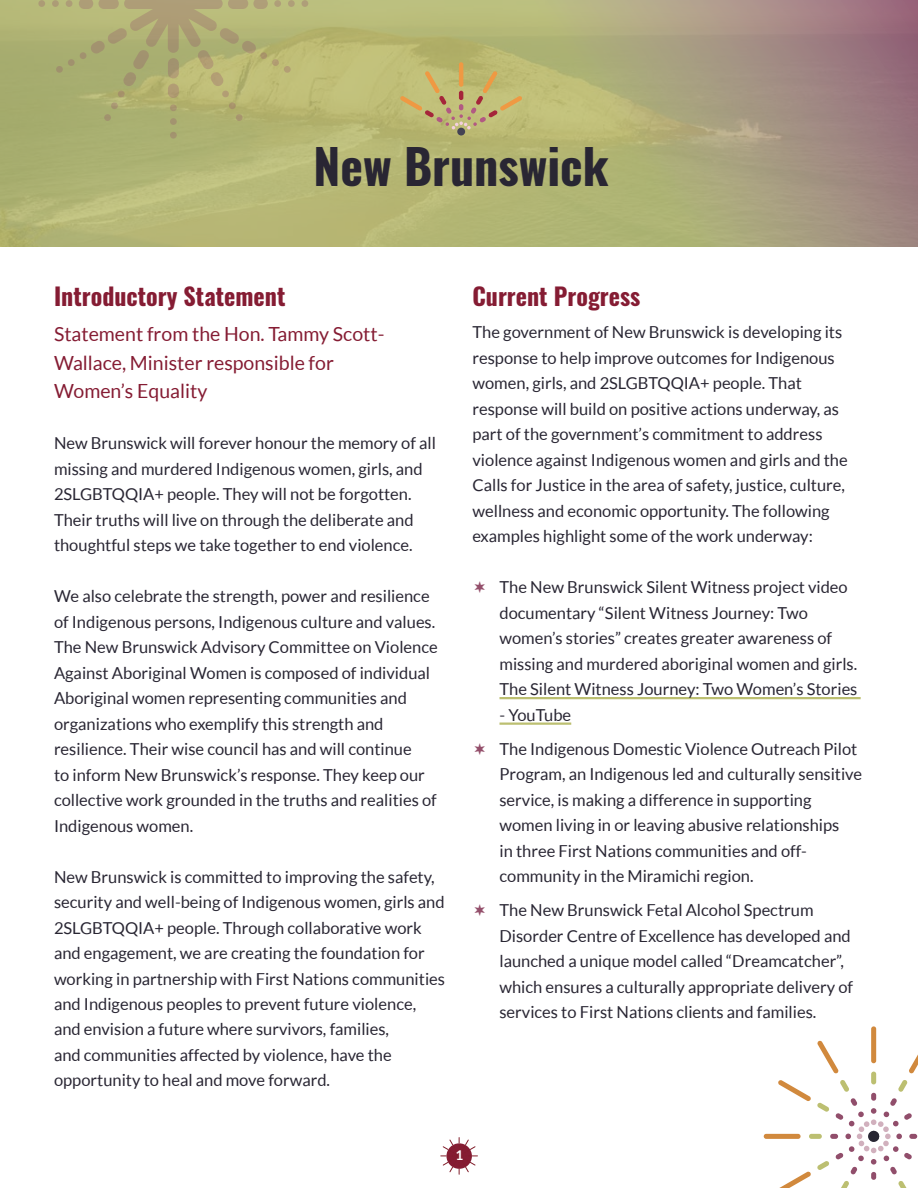
<style>
.page{position:relative;width:918px;height:1188px;background:#fff}
.page>*{position:absolute;margin:0;border:0;box-sizing:border-box;transform-origin:0 0}
.t1{font:700 48px "Oswald";color:#292633}
.t2{font:700 24px "Oswald";color:#851c33}
.t3{font:19.5px/28.5px "Lato";color:#851c33}
.t4{font:16.5px/25.5px "Lato";color:#292633}
.t5{font:700 13.5px "Lato";color:#fff}
</style>
<div class="page">
<svg style="left:0;top:0;width:918px;height:247px;background:#afaa78"></svg>
<svg style="left:388px;top:62px;width:134px;height:67px;background:#c0b572"></svg>
<div style="left:457px;top:128px;width:8px;height:8px;background:#444354;border-radius:50%"></div>
<hr style="left:500px;top:697px;width:361px;height:2px;background:#bcbf71">
<hr style="left:500px;top:723px;width:71px;height:2px;background:#bcbf71">
<svg style="left:841px;top:1181px;width:8px;height:7px"></svg>
<svg style="left:779px;top:1171px;width:32px;height:17px"></svg>
<svg style="left:817px;top:1161px;width:12px;height:9px"></svg>
<div style="left:764px;top:1134px;width:37px;height:5px;background:#d1893d;border-radius:3px"></div>
<div style="left:809px;top:1134px;width:13px;height:5px;background:#bcbf71;border-radius:3px"></div>
<div style="left:830px;top:1134px;width:8px;height:5px;background:#914e6b;border-radius:3px"></div>
<svg style="left:778px;top:1080px;width:33px;height:21px"></svg>
<svg style="left:817px;top:1102px;width:12px;height:10px"></svg>
<svg style="left:817px;top:1040px;width:22px;height:33px"></svg>
<svg style="left:840px;top:1080px;width:9px;height:12px"></svg>
<div style="left:871px;top:1026px;width:5px;height:37px;background:#d1893d;border-radius:3px"></div>
<div style="left:871px;top:1072px;width:5px;height:12px;background:#bcbf71;border-radius:3px"></div>
<div style="left:871px;top:1093px;width:5px;height:8px;background:#914e6b;border-radius:3px"></div>
<svg style="left:909px;top:1054px;width:9px;height:19px"></svg>
<svg style="left:898px;top:1080px;width:10px;height:12px"></svg>
<svg style="left:898px;top:1181px;width:9px;height:7px"></svg>
<div style="left:871px;top:1172px;width:5px;height:8px;background:#914e6b;border-radius:3px"></div>
<svg style="left:835px;top:1098px;width:83px;height:76px"></svg>
<div style="left:274px;top:0;width:7px;height:7px;background:#af9e79;border-radius:50%"></div>
<div style="left:288px;top:0;width:7px;height:7px;background:#af9f79;border-radius:50%"></div>
<div style="left:302px;top:0;width:6px;height:7px;background:#ae9e79;border-radius:50%"></div>
<div style="left:272px;top:59px;width:7px;height:7px;background:#b29d72;border-radius:50%"></div>
<div style="left:284px;top:66px;width:7px;height:7px;background:#b39f74;border-radius:50%"></div>
<div style="left:222px;top:91px;width:7px;height:6px;background:#b29d74;border-radius:50%"></div>
<div style="left:229px;top:102px;width:7px;height:7px;background:#a8936b;border-radius:50%"></div>
<div style="left:236px;top:114px;width:7px;height:7px;background:#a7966f;border-radius:50%"></div>
<div style="left:168px;top:84px;width:11px;height:14px;background:#b19c72;border-radius:5px"></div>
<div style="left:170px;top:104px;width:7px;height:7px;background:#a7956f;border-radius:50%"></div>
<div style="left:170px;top:118px;width:7px;height:7px;background:#a3936f;border-radius:50%"></div>
<div style="left:170px;top:132px;width:7px;height:7px;background:#a3946f;border-radius:50%"></div>
<div style="left:118px;top:91px;width:7px;height:6px;background:#a59169;border-radius:50%"></div>
<div style="left:111px;top:102px;width:7px;height:7px;background:#a99873;border-radius:50%"></div>
<div style="left:104px;top:114px;width:7px;height:7px;background:#a1936e;border-radius:50%"></div>
<div style="left:68px;top:59px;width:7px;height:7px;background:#a0916e;border-radius:50%"></div>
<div style="left:56px;top:66px;width:7px;height:7px;background:#9f916d;border-radius:50%"></div>
<div style="left:66px;top:0;width:6px;height:7px;background:#ad9d77;border-radius:50%"></div>
<div style="left:52px;top:0;width:7px;height:7px;background:#ac9c76;border-radius:50%"></div>
<div style="left:38px;top:0;width:7px;height:7px;background:#ac9b75;border-radius:50%"></div>
<svg style="left:79px;top:0;width:189px;height:86px;background:#b0ad74"></svg>
<svg style="left:441px;top:1138px;width:36px;height:36px"></svg>
<h1 class="t1" style="left:314px;top:133px;width:297px">New Brunswick</h1>
<h2 class="t2" style="left:54px;top:279px;width:233px">Introductory Statement</h2>
<p class="t3" style="left:54px;top:321px;width:332px">Statement from the Hon. Tammy Scott-<br>Wallace, Minister responsible for<br>Women’s Equality</p>
<p class="t4" style="left:54px;top:431px;width:383px">New Brunswick will forever honour the memory of all missing and murdered Indigenous women, girls, and 2SLGBTQQIA+ people. They will not be forgotten.<br>Their truths will live on through the deliberate and thoughtful steps we take together to end violence.</p>
<p class="t4" style="left:54px;top:584px;width:385px">We also celebrate the strength, power and resilience of Indigenous persons, Indigenous culture and values.<br>The New Brunswick Advisory Committee on Violence Against Aboriginal Women is composed of individual Aboriginal women representing communities and organizations who exemplify this strength and resilience. Their wise council has and will continue<br>to inform New Brunswick’s response. They keep our collective work grounded in the truths and realities of Indigenous women.</p>
<p class="t4" style="left:54px;top:865px;width:393px">New Brunswick is committed to improving the safety, security and well-being of Indigenous women, girls and 2SLGBTQQIA+ people. Through collaborative work and engagement, we are creating the foundation for working in partnership with First Nations communities and Indigenous peoples to prevent future violence, and envision a future where survivors, families,<br>and communities affected by violence, have the opportunity to heal and move forward.</p>
<h2 class="t2" style="left:472px;top:286px;width:169px">Current Progress</h2>
<p class="t4" style="left:472px;top:320px;width:377px">The government of New Brunswick is developing its response to help improve outcomes for Indigenous women, girls, and 2SLGBTQQIA+ people. That response will build on positive actions underway, as part of the government’s commitment to address violence against Indigenous women and girls and the Calls for Justice in the area of safety, justice, culture, wellness and economic opportunity. The following examples highlight some of the work underway:</p>
<p class="t4" style="left:499px;top:575px;width:359px">The New Brunswick Silent Witness project video documentary “Silent Witness Journey: Two women’s stories” creates greater awareness of missing and murdered aboriginal women and girls.<br>The Silent Witness Journey: Two Women’s Stories</p>
<p class="t4" style="left:499px;top:699px;width:359px;line-height:34.2px">- YouTube<br>The Indigenous Domestic Violence Outreach Pilot</p>
<p class="t4" style="left:499px;top:763px;width:364px">Program, an Indigenous led and culturally sensitive service, is making a difference in supporting women living in or leaving abusive relationships<br>in three First Nations communities and off&shy;community in the Miramichi region.</p>
<p class="t4" style="left:499px;top:899px;width:355px">The New Brunswick Fetal Alcohol Spectrum Disorder Centre of Excellence has developed and launched a unique model called “Dreamcatcher”, which ensures a culturally appropriate delivery of services to First Nations clients and families.</p>
<p class="t5" style="left:455px;top:1148px;width:9px">1</p>
</div>
